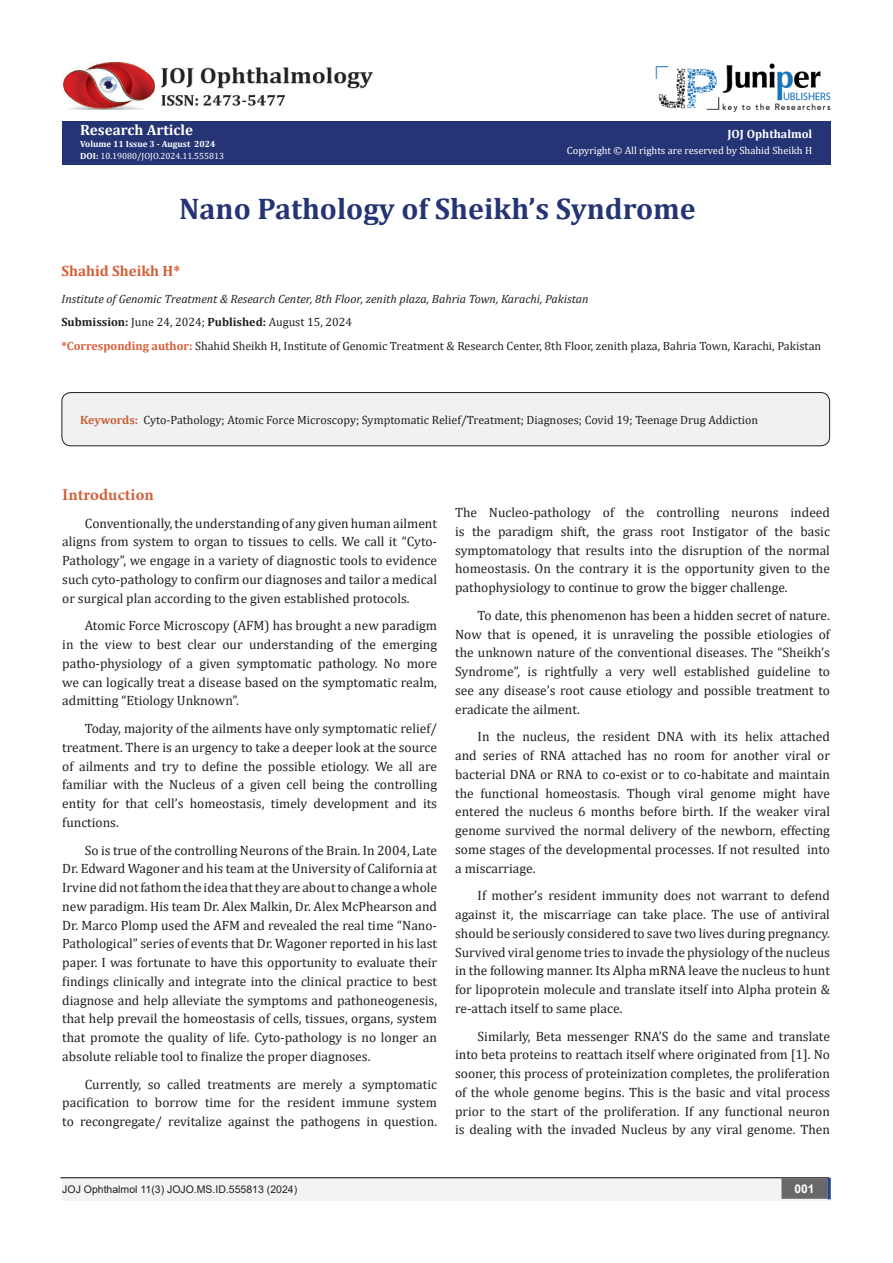
<style>
.page{position:relative;width:893px;height:1263px;background:#fff}
.page>*{position:absolute;margin:0;border:0;box-sizing:border-box;transform-origin:0 0}
.t1{font:700 30px "Cambria";color:#253474}
.List_Paragraph{font:700 16.5px "Minion Pro";letter-spacing:.005em;color:#d55e37}
.t2{font:700 15px "Cambria";color:#fff}
.t3{font:700 15px "Cambria";color:#d55e37}
.t4{font:13.5px/18.8px "Cambria";color:#231f20;text-align:justify}
.t5{font:12px "Cambria";color:#231f20}
.t6{font:italic 12px "Cambria";color:#231f20}
.t7{font:700 12px "Cambria";color:#fff}
.t8{font:700 12px "Arial";color:#fff}
.t9{font:10.5px "Cambria";color:#fff}
.t10{font:10.5px "Arial";color:#231f20}
.t11{font:9px "Cambria";color:#fff}
.t12{font:700 9px "Cambria";color:#fff}
.s1{font-weight:700}
.s2{font-weight:700;color:#d55e37}
.s3{font-weight:700;color:#ca5f37}
</style>
<div class="page">
<div style="left:62px;top:121px;width:769px;height:43px;background:#253474"></div>
<div style="left:62px;top:1177px;width:494px;height:24px;background:#f2f3f4"></div>
<div style="left:503px;top:1177px;width:328px;height:24px;background:#f2f3f4"></div>
<div style="left:782px;top:1179px;width:45px;height:19px;background:#68676a"></div>
<div style="left:781px;top:1178px;width:46px;height:21px;border:2px solid #68676a"></div>
<svg style="left:827px;top:1178px;width:4px;height:21px"></svg>
<hr style="left:60px;top:1177px;width:769px;height:1px;background:#231f20">
<img style="left:655px;top:63px;width:176px;height:49px">
<img style="left:62px;top:62px;width:311px;height:48px">
<div style="left:62px;top:393px;width:768px;height:53px;background:#f0f1f2;border-radius:9px"></div>
<div style="left:62px;top:392px;width:768px;height:54px;border:1px solid #231f20;border-radius:9px"></div>
<p class="t2" style="left:80px;top:119px;width:114px">Research Article</p>
<p class="t12" style="left:80px;top:138px;width:137px">Volume 11 Issue 3 - August 2024</p>
<p class="t11" style="left:80px;top:151px;width:145px"><span class="s1">DOI:</span> 10.19080/JOJO.2024.11.555813</p>
<p class="t7" style="left:727px;top:126px;width:86px">JOJ Ophthalmol</p>
<p class="t9" style="left:567px;top:144px;width:247px">Copyright © All rights are reserved by Shahid Sheikh H</p>
<p class="t1" style="left:179px;top:188px;width:518px">Nano Pathology of Sheikh’s Syndrome</p>
<p class="t3" style="left:62px;top:260px;width:120px">Shahid Sheikh H*</p>
<p class="t6" style="left:62px;top:290px;width:528px">Institute of Genomic Treatment &amp; Research Center, 8th Floor, zenith plaza, Bahria Town, Karachi, Pakistan</p>
<p class="t5" style="left:62px;top:315px;width:292px"><span class="s1">Submission:</span> June 24, 2024; <span class="s1">Published:</span> August 15, 2024</p>
<p class="t5" style="left:62px;top:339px;width:761px"><span class="s2">*Corresponding author:</span> Shahid Sheikh H, Institute of Genomic Treatment &amp; Research Center, 8th Floor, zenith plaza, Bahria Town, Karachi, Pakistan</p>
<p class="t5" style="left:80px;top:413px;width:679px"><span class="s3">Keywords:</span> Cyto-Pathology; Atomic Force Microscopy; Symptomatic Relief/Treatment; Diagnoses; Covid 19; Teenage Drug Addiction</p>
<p class="List_Paragraph" style="left:62px;top:483px;width:93px">Introduction</p>
<p class="t4" style="left:62px;top:513px;width:376px;text-indent:22px">Conventionally, the understanding of any given human ailment aligns from system to organ to tissues to cells. We call it “Cyto-Pathology”, we engage in a variety of diagnostic tools to evidence such cyto-pathology to confirm our diagnoses and tailor a medical or surgical plan according to the given established protocols.</p>
<p class="t4" style="left:62px;top:616px;width:376px;text-indent:22px">Atomic Force Microscopy (AFM) has brought a new paradigm in the view to best clear our understanding of the emerging patho-physiology of a given symptomatic pathology. No more we can logically treat a disease based on the symptomatic realm, admitting “Etiology Unknown”.</p>
<p class="t4" style="left:62px;top:719px;width:376px;text-indent:22px">Today, majority of the ailments have only symptomatic relief/ treatment. There is an urgency to take a deeper look at the source of ailments and try to define the possible etiology. We all are familiar with the Nucleus of a given cell being the controlling entity for that cell’s homeostasis, timely development and its functions.</p>
<p class="t4" style="left:62px;top:840px;width:376px;text-indent:22px">So is true of the controlling Neurons of the Brain. In 2004, Late Dr. Edward Wagoner and his team at the University of California at Irvine did not fathom the idea that they are about to change a whole new paradigm. His team Dr. Alex Malkin, Dr. Alex McPhearson and Dr. Marco Plomp used the AFM and revealed the real time “Nano-Pathological” series of events that Dr. Wagoner reported in his last paper. I was fortunate to have this opportunity to evaluate their findings clinically and integrate into the clinical practice to best diagnose and help alleviate the symptoms and pathoneogenesis, that help prevail the homeostasis of cells, tissues, organs, system that promote the quality of life. Cyto-pathology is no longer an absolute reliable tool to finalize the proper diagnoses.</p>
<p class="t4" style="left:62px;top:1074px;width:376px;text-indent:22px">Currently, so called treatments are merely a symptomatic pacification to borrow time for the resident immune system to recongregate/ revitalize against the pathogens in question.</p>
<p class="t4" style="left:455px;top:503px;width:376px">The Nucleo-pathology of the controlling neurons indeed is the paradigm shift, the grass root Instigator of the basic symptomatology that results into the disruption of the normal homeostasis. On the contrary it is the opportunity given to the pathophysiology to continue to grow the bigger challenge.</p>
<p class="t4" style="left:455px;top:606px;width:376px;text-indent:22px">To date, this phenomenon has been a hidden secret of nature.<br>Now that is opened, it is unraveling the possible etiologies of the unknown nature of the conventional diseases. The “Sheikh’s Syndrome”, is rightfully a very well established guideline to see any disease’s root cause etiology and possible treatment to eradicate the ailment.</p>
<p class="t4" style="left:455px;top:727px;width:376px;text-indent:22px">In the nucleus, the resident DNA with its helix attached and series of RNA attached has no room for another viral or bacterial DNA or RNA to co-exist or to co-habitate and maintain the functional homeostasis. Though viral genome might have entered the nucleus 6 months before birth. If the weaker viral genome survived the normal delivery of the newborn, effecting some stages of the developmental processes. If not resulted into a miscarriage.</p>
<p class="t4" style="left:455px;top:886px;width:376px;text-indent:22px">If mother’s resident immunity does not warrant to defend against it, the miscarriage can take place. The use of antiviral should be seriously considered to save two lives during pregnancy.<br>Survived viral genome tries to invade the physiology of the nucleus in the following manner. Its Alpha mRNA leave the nucleus to hunt for lipoprotein molecule and translate itself into Alpha protein &amp; re-attach itself to same place.</p>
<p class="t4" style="left:455px;top:1026px;width:376px;text-indent:22px">Similarly, Beta messenger RNA’S do the same and translate into beta proteins to reattach itself where originated from [1]. No sooner, this process of proteinization completes, the proliferation of the whole genome begins. This is the basic and vital process prior to the start of the proliferation. If any functional neuron is dealing with the invaded Nucleus by any viral genome. Then</p>
<p class="t10" style="left:62px;top:1182px;width:236px">JOJ Ophthalmol 11(3) JOJO.MS.ID.555813 (2024)</p>
<p class="t8" style="left:794px;top:1180px;width:22px">001</p>
</div>
